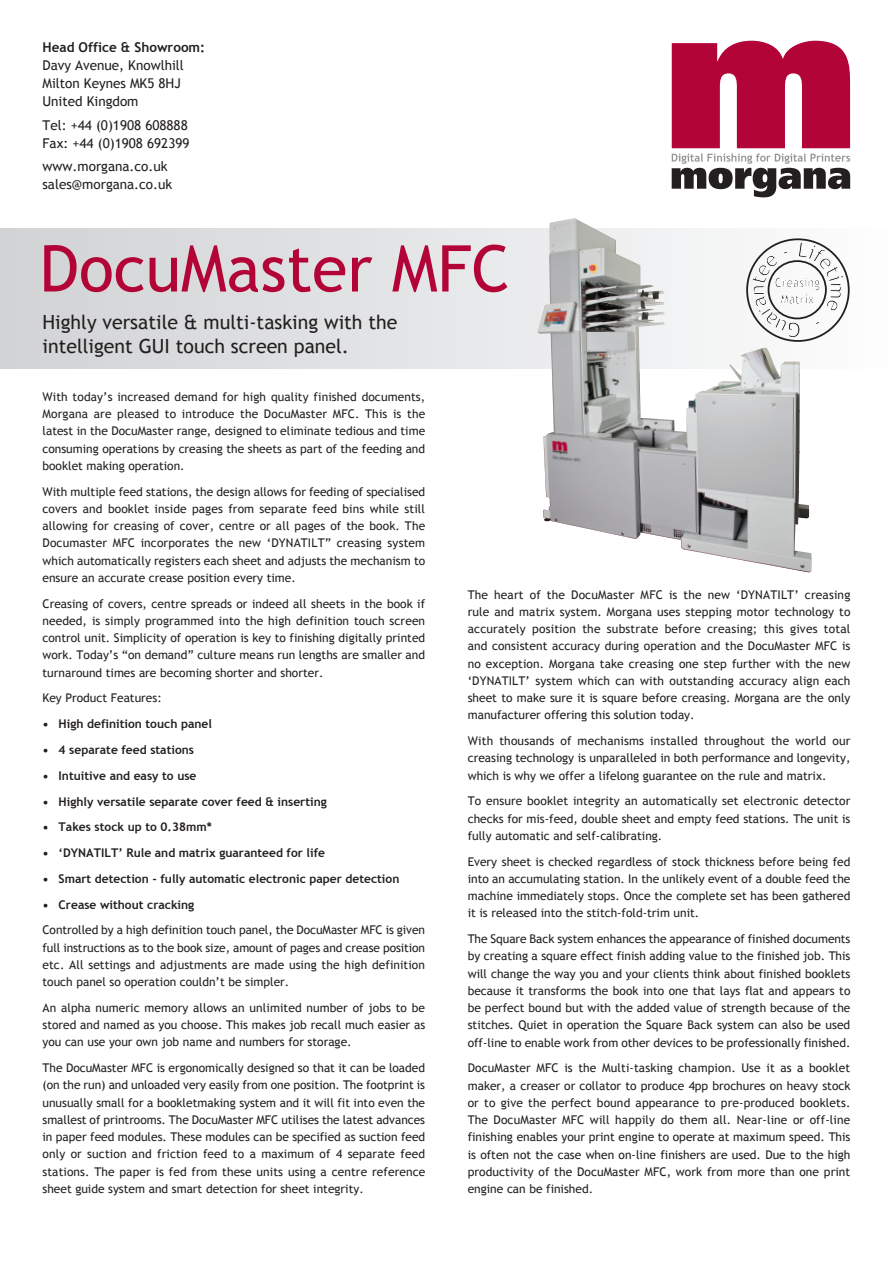
<style>
.page{position:relative;width:893px;height:1263px;background:#fff}
.page>*{position:absolute;margin:0;border:0;box-sizing:border-box;transform-origin:0 0}
.t1{font:64.5px "Trebuchet MS";color:#b30437}
.t2{font:19.5px "Trebuchet MS";color:#231f20}
.t3{font:13.5px/18px "Trebuchet MS";color:#231f20}
.t4{font:12px/17.2px "Trebuchet MS";color:#231f20;text-align:justify}
.t5{font:700 12px "Trebuchet MS";color:#231f20}
.s1{font-weight:700}
</style>
<div class="page">
<svg style="left:0;top:228px;width:538px;height:141px;background:#dddee0"></svg>
<svg style="left:672px;top:41px;width:178px;height:156px"></svg>
<svg style="left:812px;top:240px;width:38px;height:100px"></svg>
<img style="left:538px;top:218px;width:274px;height:354px">
<p class="t3" style="left:43px;top:39px;width:164px"><span class="s1">Head Office &amp; Showroom:<br></span>Davy Avenue, Knowlhill<br>Milton Keynes MK5 8HJ<br>United Kingdom</p>
<p class="t3" style="left:43px;top:116px;width:149px">Tel: +44 (0)1908 608888<br>Fax: +44 (0)1908 692399</p>
<p class="t3" style="left:43px;top:157px;width:131px">www.morgana.co.uk sales@morgana.co.uk</p>
<p class="t1" style="left:40px;top:231px;width:472px">DocuMaster MFC</p>
<p class="t2" style="left:43px;top:310px;width:356px">Highly versatile &amp; multi-tasking with the</p>
<p class="t2" style="left:43px;top:334px;width:308px">intelligent GUI touch screen panel.</p>
<p class="t4" style="left:43px;top:388px;width:384px">With today’s increased demand for high quality finished documents, Morgana are pleased to introduce the DocuMaster MFC. This is the latest in the DocuMaster range, designed to eliminate tedious and time consuming operations by creasing the sheets as part of the feeding and booklet making operation.</p>
<p class="t4" style="left:43px;top:483px;width:384px">With multiple feed stations, the design allows for feeding of specialised covers and booklet inside pages from separate feed bins while still allowing for creasing of cover, centre or all pages of the book. The Documaster MFC incorporates the new ‘DYNATILT” creasing system which automatically registers each sheet and adjusts the mechanism to ensure an accurate crease position every time.</p>
<p class="t4" style="left:43px;top:595px;width:384px">Creasing of covers, centre spreads or indeed all sheets in the book if needed, is simply programmed into the high definition touch screen control unit. Simplicity of operation is key to finishing digitally printed work. Today’s “on demand” culture means run lengths are smaller and turnaround times are becoming shorter and shorter.</p>
<p class="t4" style="left:43px;top:690px;width:121px">Key Product Features:</p>
<p class="t5" style="left:43px;top:716px;width:171px">• High definition touch panel</p>
<p class="t5" style="left:43px;top:742px;width:153px">• 4 separate feed stations</p>
<p class="t5" style="left:43px;top:768px;width:156px">• Intuitive and easy to use</p>
<p class="t5" style="left:43px;top:794px;width:286px">• Highly versatile separate cover feed &amp; inserting</p>
<p class="t5" style="left:43px;top:819px;width:171px">• Takes stock up to 0.38mm*</p>
<p class="t5" style="left:43px;top:845px;width:284px">• ‘DYNATILT’ Rule and matrix guaranteed for life</p>
<p class="t5" style="left:43px;top:871px;width:358px">• Smart detection - fully automatic electronic paper detection</p>
<p class="t5" style="left:43px;top:897px;width:153px">• Crease without cracking</p>
<p class="t4" style="left:43px;top:921px;width:384px">Controlled by a high definition touch panel, the DocuMaster MFC is given full instructions as to the book size, amount of pages and crease position etc. All settings and adjustments are made using the high definition touch panel so operation couldn’t be simpler.</p>
<p class="t4" style="left:43px;top:999px;width:384px">An alpha numeric memory allows an unlimited number of jobs to be stored and named as you choose. This makes job recall much easier as you can use your own job name and numbers for storage.</p>
<p class="t4" style="left:43px;top:1059px;width:384px">The DocuMaster MFC is ergonomically designed so that it can be loaded (on the run) and unloaded very easily from one position. The footprint is unusually small for a bookletmaking system and it will fit into even the smallest of printrooms. The DocuMaster MFC utilises the latest advances in paper feed modules. These modules can be specified as suction feed only or suction and friction feed to a maximum of 4 separate feed stations. The paper is fed from these units using a centre reference sheet guide system and smart detection for sheet integrity.</p>
<p class="t4" style="left:468px;top:586px;width:384px">The heart of the DocuMaster MFC is the new ‘DYNATILT’ creasing rule and matrix system. Morgana uses stepping motor technology to accurately position the substrate before creasing; this gives total and consistent accuracy during operation and the DocuMaster MFC is no exception. Morgana take creasing one step further with the new ‘DYNATILT’ system which can with outstanding accuracy align each sheet to make sure it is square before creasing. Morgana are the only manufacturer offering this solution today.</p>
<p class="t4" style="left:468px;top:732px;width:384px">With thousands of mechanisms installed throughout the world our creasing technology is unparalleled in both performance and longevity, which is why we offer a lifelong guarantee on the rule and matrix.</p>
<p class="t4" style="left:468px;top:793px;width:384px">To ensure booklet integrity an automatically set electronic detector checks for mis-feed, double sheet and empty feed stations. The unit is fully automatic and self-calibrating.</p>
<p class="t4" style="left:468px;top:853px;width:384px">Every sheet is checked regardless of stock thickness before being fed into an accumulating station. In the unlikely event of a double feed the machine immediately stops. Once the complete set has been gathered it is released into the stitch-fold-trim unit.</p>
<p class="t4" style="left:468px;top:930px;width:384px">The Square Back system enhances the appearance of finished documents by creating a square effect finish adding value to the finished job. This will change the way you and your clients think about finished booklets because it transforms the book into one that lays flat and appears to be perfect bound but with the added value of strength because of the stitches. Quiet in operation the Square Back system can also be used off-line to enable work from other devices to be professionally finished.</p>
<p class="t4" style="left:468px;top:1060px;width:384px">DocuMaster MFC is the Multi-tasking champion. Use it as a booklet maker, a creaser or collator to produce 4pp brochures on heavy stock or to give the perfect bound appearance to pre-produced booklets.<br>The DocuMaster MFC will happily do them all. Near-line or off-line finishing enables your print engine to operate at maximum speed. This is often not the case when on-line finishers are used. Due to the high productivity of the DocuMaster MFC, work from more than one print engine can be finished.</p>
</div>
